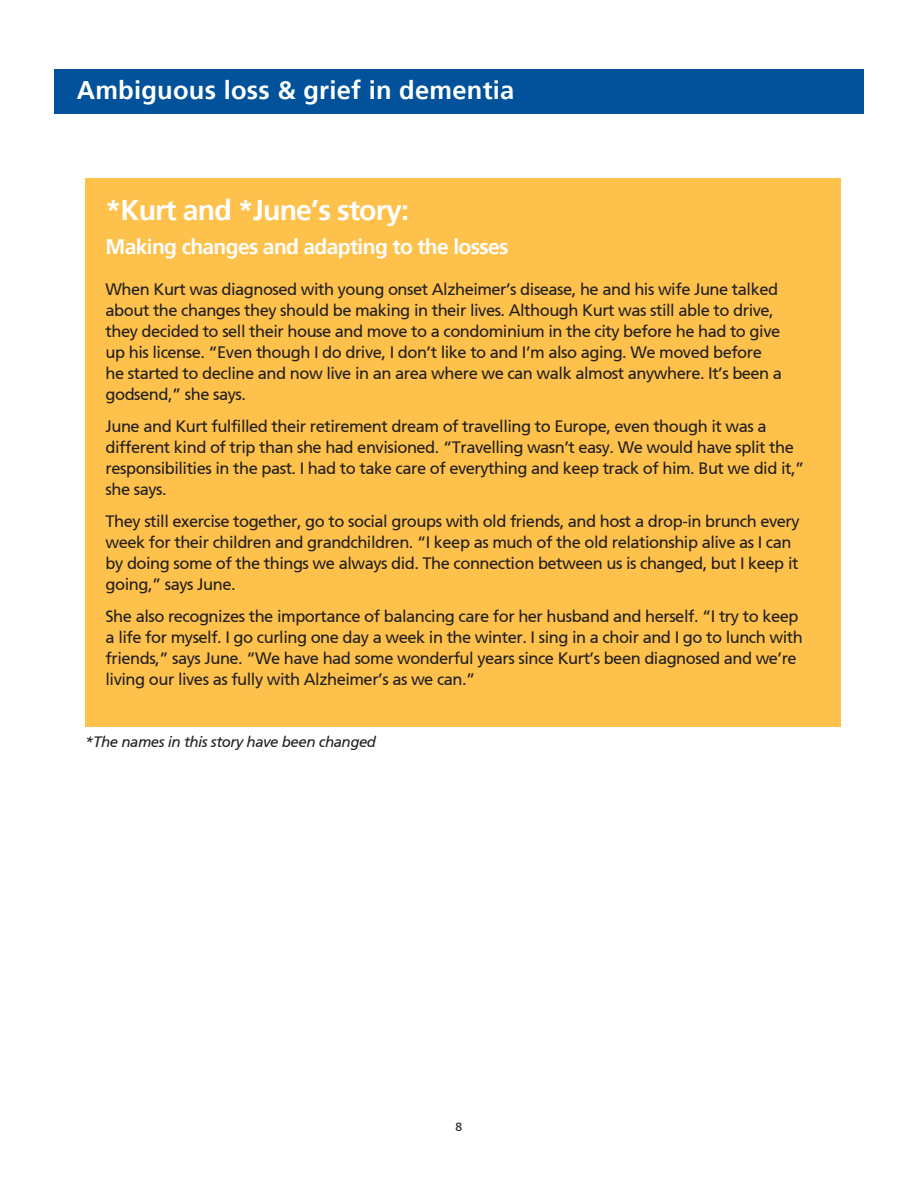
<style>
.page{position:relative;width:918px;height:1188px;background:#fff}
.page>*{position:absolute;margin:0;border:0;box-sizing:border-box;transform-origin:0 0}
.Subhead{font:700 28.5px "Frutiger 65";letter-spacing:-.03em;color:#fff}
.t1{font:700 25.5px "Frutiger 65";letter-spacing:.01em;color:#fff}
.Subhead-2{font:700 21px "Frutiger 65";letter-spacing:-.03em;color:#fff}
.body_text{font:16.5px/21px "Frutiger 55 Roman";letter-spacing:-.03em;color:#231f20}
.body_text-2{font:italic 15px "Frutiger 56";letter-spacing:-.03em;color:#231f20}
.t2{font:12px "Frutiger 55 Roman";color:#231f20}
</style>
<div class="page">
<div style="left:54px;top:69px;width:810px;height:45px;background:#01529a"></div>
<div style="left:85px;top:178px;width:756px;height:549px;background:#fec24c"></div>
<h2 class="t1" style="left:77px;top:75px;width:439px">Ambiguous loss &amp; grief in dementia</h2>
<p class="Subhead" style="left:106px;top:193px;width:305px">*Kurt and *June’s story:</p>
<p class="Subhead-2" style="left:106px;top:234px;width:405px">Making changes and adapting to the losses</p>
<p class="body_text" style="left:106px;top:279px;width:678px">When Kurt was diagnosed with young onset Alzheimer’s disease, he and his wife June talked about the changes they should be making in their lives. Although Kurt was still able to drive, they decided to sell their house and move to a condominium in the city before he had to give up his license. “Even though I do drive, I don’t like to and I’m also aging. We moved before he started to decline and now live in an area where we can walk almost anywhere. It’s been a godsend,” she says.</p>
<p class="body_text" style="left:106px;top:416px;width:700px">June and Kurt fulfilled their retirement dream of travelling to Europe, even though it was a different kind of trip than she had envisioned. “Travelling wasn’t easy. We would have split the responsibilities in the past. I had to take care of everything and keep track of him. But we did it,” she says.</p>
<p class="body_text" style="left:106px;top:511px;width:696px">They still exercise together, go to social groups with old friends, and host a drop-in brunch every week for their children and grandchildren. “I keep as much of the old relationship alive as I can by doing some of the things we always did. The connection between us is changed, but I keep it going,” says June.</p>
<p class="body_text" style="left:106px;top:605px;width:699px">She also recognizes the importance of balancing care for her husband and herself. “I try to keep a life for myself. I go curling one day a week in the winter. I sing in a choir and I go to lunch with friends,” says June. “We have had some wonderful years since Kurt’s been diagnosed and we’re living our lives as fully with Alzheimer’s as we can.”</p>
<p class="body_text-2" style="left:85px;top:733px;width:292px">*The names in this story have been changed</p>
<p class="t2" style="left:456px;top:1120px;width:8px">8</p>
</div>
